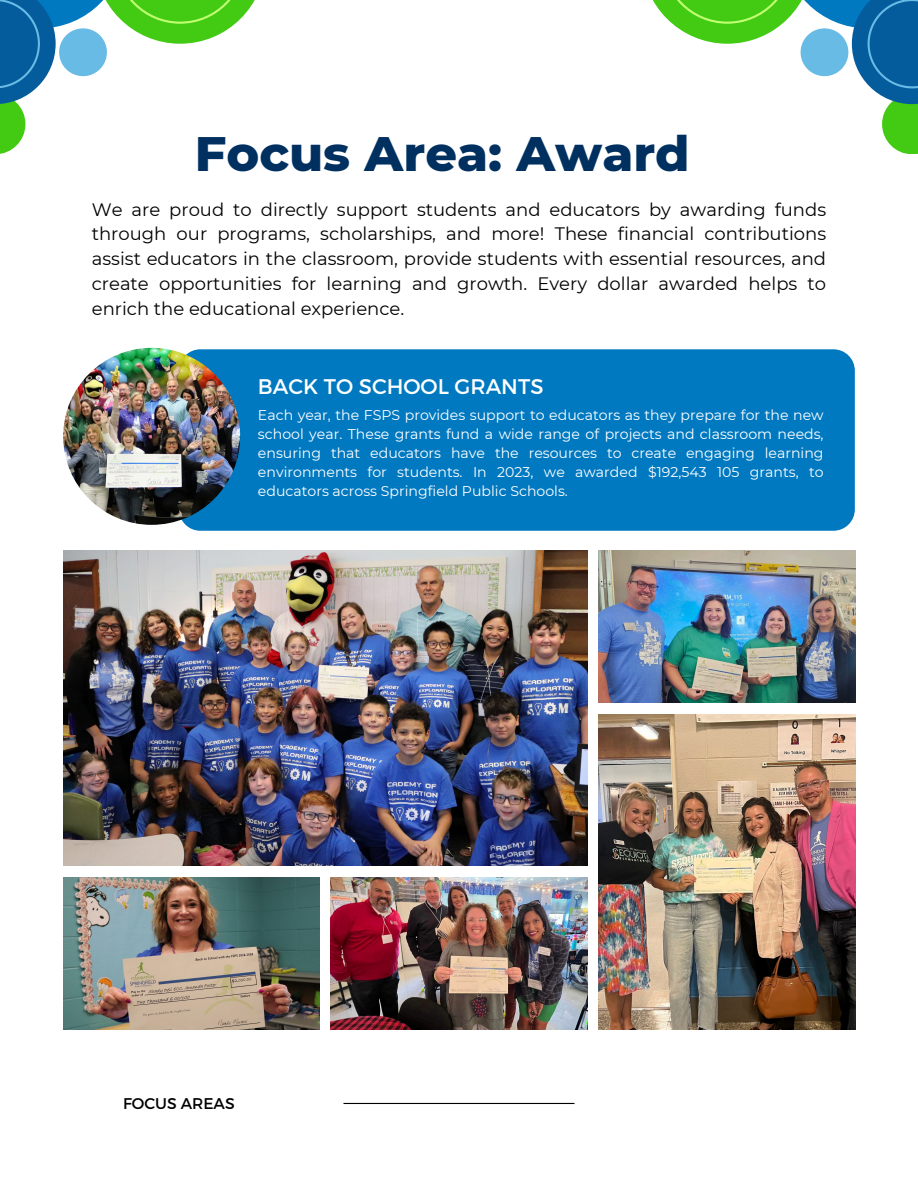
<style>
.page{position:relative;width:918px;height:1188px;background:#fff}
.page>*{position:absolute;margin:0;border:0;box-sizing:border-box;transform-origin:0 0}
.t1{font:800 49.35px "Montserrat";color:#003060}
.t2{font:21.15px "Montserrat";color:#fff}
.t3{font:18px/24.8px "Montserrat";color:#000;text-align:justify}
.t4{font:15.45px "Montserrat";color:#000}
.t5{font:14.1px/19px "Montserrat";color:#fff;text-align:justify}
</style>
<div class="page">
<img style="left:63px;top:877px;width:257px;height:152px">
<img style="left:331px;top:877px;width:256px;height:152px">
<img style="left:599px;top:714px;width:256px;height:315px">
<img style="left:599px;top:551px;width:256px;height:152px">
<img style="left:63px;top:551px;width:524px;height:315px">
<svg style="left:653px;top:0;width:265px;height:154px"></svg>
<svg style="left:0;top:0;width:255px;height:154px"></svg>
<hr style="left:343px;top:1103px;width:232px;height:1px;background:#000">
<div style="left:179px;top:349px;width:676px;height:182px;background:#0079c1;border-radius:21px"></div>
<img style="left:63px;top:348px;width:177px;height:177px;border-radius:50%">
<p class="t1" style="left:195px;top:123px;width:497px">Focus Area: Award</p>
<h3 class="t3" style="left:92px;top:197px;width:736px">We are proud to directly support students and educators by awarding funds through our programs, scholarships, and more! These financial contributions assist educators in the classroom, provide students with essential resources, and create opportunities for learning and growth. Every dollar awarded helps to enrich the educational experience.</h3>
<p class="t2" style="left:258px;top:372px;width:287px">BACK TO SCHOOL GRANTS</p>
<h2 class="t5" style="left:258px;top:406px;width:567px">Each year, the FSPS provides support to educators as they prepare for the new school year. These grants fund a wide range of projects and classroom needs, ensuring that educators have the resources to create engaging learning environments for students. In 2023, we awarded $192,543 105 grants, to educators across Springfield Public Schools.</h2>
<h1 class="t4" style="left:123px;top:1093px;width:113px">FOCUS AREAS</h1>
</div>
